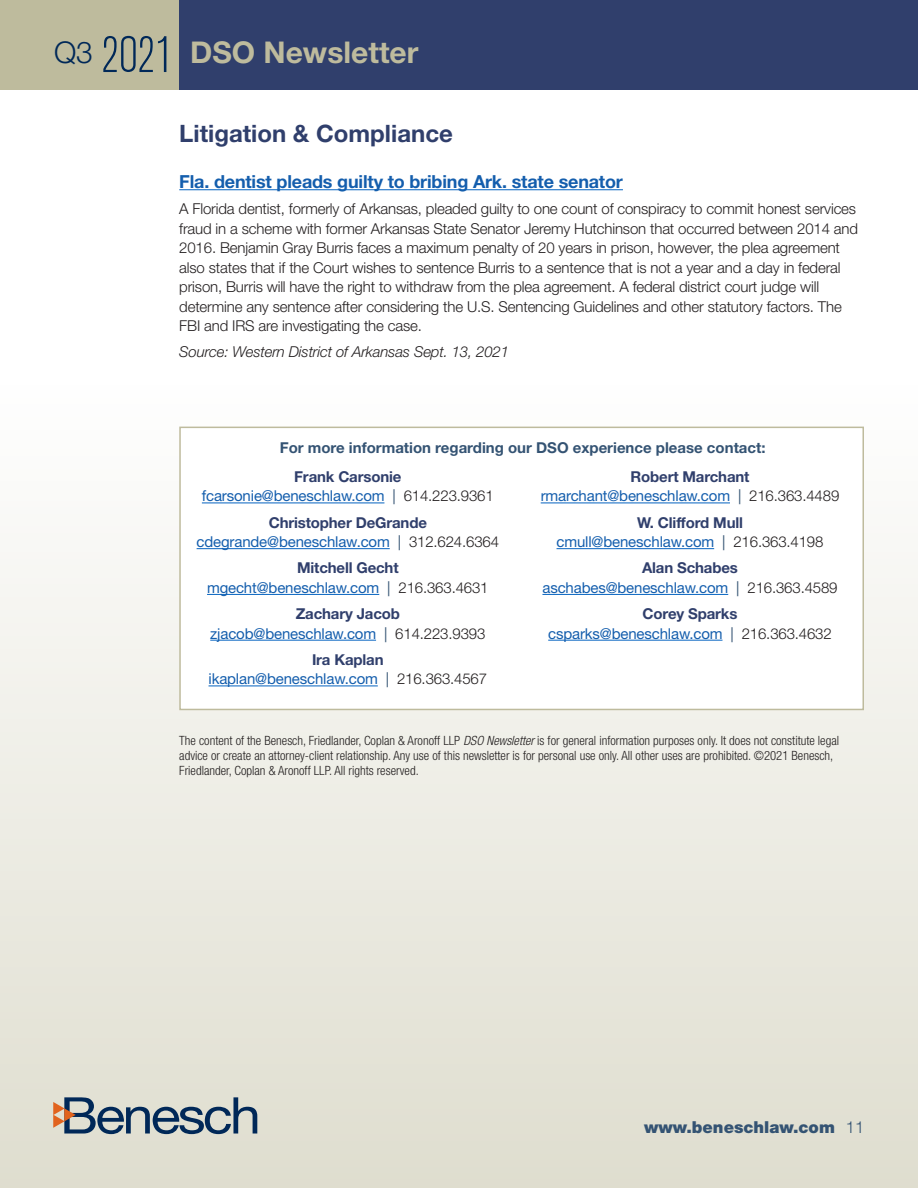
<style>
.page{position:relative;width:918px;height:1188px;background:#fff}
.page>*{position:absolute;margin:0;border:0;box-sizing:border-box;transform-origin:0 0}
.t1{font:700 30px "Helvetica Neue";color:#bebb9d}
.SectionHead_NoRule{font:700 24px "Helvetica Neue";color:#303f6c}
.BoldSubhead_Hyperlin{font:700 18px "Helvetica Neue";letter-spacing:-.01em;color:#145ead}
.t2{font:900 16.5px "Helvetica Neue";color:#345373}
.Text{font:300 15px/19.5px "Helvetica Neue";letter-spacing:-.01em;color:#231f20}
.Text-2{font:15px/19.5px "Helvetica Neue";letter-spacing:-.01em;color:#145ead;text-align:center}
.t3{font:700 15px "Helvetica Neue";color:#345373}
.Source_Italic{font:italic 300 15px "Helvetica Neue";letter-spacing:-.01em;color:#231f20}
.t4{font:300 condensed 12.75px/15px "Helvetica Neue";color:#231f20}
.s1{font-weight:300;color:#002858}
.s2{font-family:"Akzidenz Grotesk BE";font-weight:300;font-stretch:condensed;font-size:51px;color:#002858}
.s3{font-weight:700;color:#303f6c}
.s4{color:#345373}
.s5{font-weight:300;color:#231f20}
.s6{font-style:italic}
.s7{font-weight:300}
</style>
<div class="page">
<div style="left:0;top:381px;width:918px;height:807px;background:linear-gradient(to bottom,#fefefe,#dfddcf)"></div>
<div style="left:0;top:0;width:186px;height:90px;background:#bebb9d"></div>
<div style="left:179px;top:0;width:739px;height:90px;background:#303f6c"></div>
<svg style="left:53px;top:1097px;width:204px;height:37px;background:#97a0a5"></svg>
<hr style="left:179px;top:189px;width:444px;height:1px;background:#0563c1">
<div style="left:179px;top:427px;width:685px;height:283px;background:#fff;border:2px solid #bebb9d"></div>
<hr style="left:202px;top:503px;width:182px;height:1px;background:#0563c1">
<hr style="left:197px;top:548px;width:193px;height:1px;background:#0563c1">
<hr style="left:207px;top:594px;width:172px;height:1px;background:#0563c1">
<hr style="left:210px;top:640px;width:166px;height:1px;background:#0563c1">
<hr style="left:209px;top:686px;width:169px;height:1px;background:#0563c1">
<hr style="left:541px;top:503px;width:189px;height:1px;background:#0563c1">
<hr style="left:557px;top:548px;width:157px;height:1px;background:#0563c1">
<hr style="left:542px;top:594px;width:186px;height:1px;background:#0563c1">
<hr style="left:548px;top:640px;width:174px;height:1px;background:#0563c1">
<p class="t1" style="left:54px;top:34px;width:366px"><span class="s1">Q3</span> <span class="s2">2021</span> DSO Newsletter</p>
<p class="SectionHead_NoRule" style="left:179px;top:119px;width:275px">Litigation &amp; Compliance</p>
<p class="BoldSubhead_Hyperlin" style="left:179px;top:170px;width:445px">Fla. dentist pleads guilty to bribing Ark. state senator</p>
<p class="Text" style="left:179px;top:199px;width:680px">A Florida dentist, formerly of Arkansas, pleaded guilty to one count of conspiracy to commit honest services fraud in a scheme with former Arkansas State Senator Jeremy Hutchinson that occurred between 2014 and 2016. Benjamin Gray Burris faces a maximum penalty of 20 years in prison, however, the plea agreement also states that if the Court wishes to sentence Burris to a sentence that is not a year and a day in federal prison, Burris will have the right to withdraw from the plea agreement. A federal district court judge will determine any sentence after considering the U.S. Sentencing Guidelines and other statutory factors. The FBI and IRS are investigating the case.</p>
<p class="Source_Italic" style="left:179px;top:343px;width:331px">Source: Western District of Arkansas Sept. 13, 2021</p>
<p class="t3" style="left:280px;top:438px;width:487px">For more information regarding our DSO experience please contact:</p>
<p class="Text-2" style="left:202px;top:467px;width:293px"><span class="s3">Frank Carsonie </span>fcarsonie@beneschlaw.com <span class="s4">|</span> <span class="s5">614.223.9361</span></p>
<p class="Text-2" style="left:197px;top:512px;width:304px"><span class="s3">Christopher DeGrande </span>cdegrande@beneschlaw.com <span class="s4">|</span> <span class="s5">312.624.6364</span></p>
<p class="Text-2" style="left:207px;top:558px;width:283px"><span class="s3">Mitchell Gecht<br></span>mgecht@beneschlaw.com <span class="s4">|</span> <span class="s5">216.363.4631</span></p>
<p class="Text-2" style="left:210px;top:604px;width:277px"><span class="s3">Zachary Jacob<br></span>zjacob@beneschlaw.com <span class="s4">|</span> <span class="s5">614.223.9393</span></p>
<p class="Text-2" style="left:209px;top:650px;width:280px"><span class="s3">Ira Kaplan<br></span>ikaplan@beneschlaw.com <span class="s4">|</span> <span class="s5">216.363.4567</span></p>
<p class="Text-2" style="left:541px;top:467px;width:300px"><span class="s3">Robert Marchant </span>rmarchant@beneschlaw.com <span class="s4">|</span> <span class="s5">216.363.4489</span></p>
<p class="Text-2" style="left:557px;top:512px;width:268px"><span class="s3">W. Clifford Mull </span>cmull@beneschlaw.com <span class="s4">|</span> <span class="s5">216.363.4198</span></p>
<p class="Text-2" style="left:542px;top:558px;width:297px"><span class="s3">Alan Schabes<br></span>aschabes@beneschlaw.com <span class="s4">|</span> <span class="s5">216.363.4589</span></p>
<p class="Text-2" style="left:548px;top:604px;width:285px"><span class="s3">Corey Sparks<br></span>csparks@beneschlaw.com <span class="s4">|</span> <span class="s5">216.363.4632</span></p>
<p class="t4" style="left:179px;top:733px;width:661px">The content of the Benesch, Friedlander, Coplan &amp; Aronoff LLP <span class="s6">DSO Newsletter</span> is for general information purposes only. It does not constitute legal advice or create an attorney-client relationship. Any use of this newsletter is for personal use only. All other uses are prohibited. ©2021 Benesch,<br>Friedlander, Coplan &amp; Aronoff LLP. All rights reserved.</p>
<p class="t2" style="left:644px;top:1117px;width:222px">www.beneschlaw.com <span class="s7">11</span></p>
</div>
